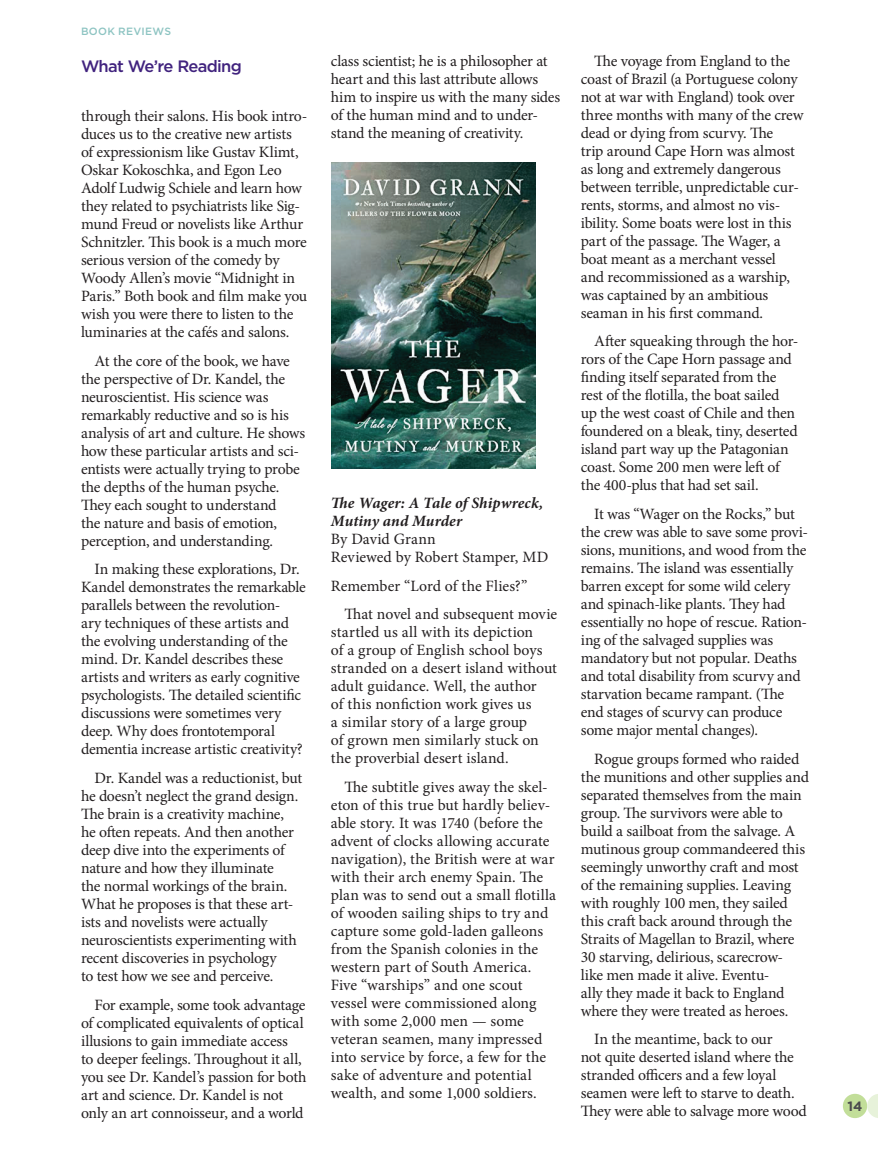
<style>
.page{position:relative;width:878px;height:1175px;background:#fff}
.page>*{position:absolute;margin:0;border:0;box-sizing:border-box;transform-origin:0 0}
.t1{font:500 16.5px "Gotham";letter-spacing:-.04em;color:#41237e}
.t2{font:15.75px/18px "Minion Pro";letter-spacing:-.015em;color:#231f20}
.t3{font:15.75px/18px "Minion Pro";letter-spacing:.005em;color:#231f20}
.t4{font:italic 700 15.75px/18px "Minion Pro";letter-spacing:.005em;color:#231f20}
.t5{font:700 13.5px "Gotham";color:#4b4c4d}
.t6{font:500 10.5px "Gotham";letter-spacing:.03em;color:#8dc4c2}
</style>
<div class="page">
<div style="left:842px;top:1093px;width:25px;height:25px;background:#c2de99;border-radius:50%"></div>
<svg style="left:867px;top:1094px;width:11px;height:24px"></svg>
<img style="left:331px;top:162px;width:204px;height:306px">
<p class="t6" style="left:81px;top:25px;width:92px">BOOK REVIEWS</p>
<p class="t1" style="left:81px;top:55px;width:162px">What We’re Reading</p>
<p class="t2" style="left:81px;top:107px;width:228px">through their salons. His book intro&shy;duces us to the creative new artists of expressionism like Gustav Klimt, Oskar Kokoschka, and Egon Leo Adolf Ludwig Schiele and learn how they related to psychiatrists like Sig&shy;mund Freud or novelists like Arthur Schnitzler. This book is a much more serious version of the comedy by Woody Allen’s movie “Midnight in Paris.” Both book and film make you wish you were there to listen to the luminaries at the cafés and salons.</p>
<p class="t2" style="left:81px;top:352px;width:226px;text-indent:13px">At the core of the book, we have the perspective of Dr. Kandel, the neuroscientist. His science was remarkably reductive and so is his analysis of art and culture. He shows how these particular artists and sci&shy;entists were actually trying to probe the depths of the human psyche.<br>They each sought to understand<br>the nature and basis of emotion, perception, and understanding.</p>
<p class="t2" style="left:81px;top:560px;width:226px;text-indent:13px">In making these explorations, Dr.<br>Kandel demonstrates the remarkable parallels between the revolution-<br>ary techniques of these artists and the evolving understanding of the mind. Dr. Kandel describes these artists and writers as early cognitive psychologists. The detailed scientific discussions were sometimes very deep. Why does frontotemporal dementia increase artistic creativity?</p>
<p class="t2" style="left:81px;top:769px;width:223px;text-indent:13px">Dr. Kandel was a reductionist, but he doesn’t neglect the grand design.<br>The brain is a creativity machine, he often repeats. And then another deep dive into the experiments of nature and how they illuminate<br>the normal workings of the brain.<br>What he proposes is that these art&shy;ists and novelists were actually neuroscientists experimenting with recent discoveries in psychology<br>to test how we see and perceive.</p>
<p class="t2" style="left:81px;top:995px;width:227px;text-indent:13px">For example, some took advantage of complicated equivalents of optical illusions to gain immediate access<br>to deeper feelings. Throughout it all, you see Dr. Kandel’s passion for both art and science. Dr. Kandel is not only an art connoisseur, and a world</p>
<p class="t2" style="left:331px;top:52px;width:231px">class scientist; he is a philosopher at heart and this last attribute allows him to inspire us with the many sides of the human mind and to under&shy;stand the meaning of creativity.</p>
<p class="t4" style="left:331px;top:494px;width:214px">The Wager: A Tale of Shipwreck,<br>Mutiny and Murder</p>
<p class="t3" style="left:331px;top:530px;width:219px">By David Grann<br>Reviewed by Robert Stamper, MD</p>
<p class="t2" style="left:344px;top:571px;width:214px;line-height:28.5px;text-indent:-13px">Remember “Lord of the Flies?”<br>That novel and subsequent movie</p>
<p class="t3" style="left:331px;top:623px;width:228px">startled us all with its depiction<br>of a group of English school boys stranded on a desert island without adult guidance. Well, the author<br>of this nonfiction work gives us<br>a similar story of a large group<br>of grown men similarly stuck on the proverbial desert island.</p>
<p class="t2" style="left:331px;top:778px;width:227px;text-indent:13px">The subtitle gives away the skel&shy;eton of this true but hardly believ&shy;able story. It was 1740 (before the advent of clocks allowing accurate navigation), the British were at war with their arch enemy Spain. The plan was to send out a small flotilla of wooden sailing ships to try and capture some gold-laden galleons from the Spanish colonies in the western part of South America.<br>Five “warships” and one scout vessel were commissioned along with some 2,000 men — some veteran seamen, many impressed into service by force, a few for the sake of adventure and potential wealth, and some 1,000 soldiers.</p>
<p class="t2" style="left:580px;top:52px;width:224px;text-indent:13px">The voyage from England to the coast of Brazil (a Portuguese colony not at war with England) took over three months with many of the crew dead or dying from scurvy. The<br>trip around Cape Horn was almost as long and extremely dangerous between terrible, unpredictable cur&shy;rents, storms, and almost no vis&shy;ibility. Some boats were lost in this part of the passage. The Wager, a boat meant as a merchant vessel<br>and recommissioned as a warship, was captained by an ambitious seaman in his first command.</p>
<p class="t2" style="left:580px;top:332px;width:219px;text-indent:13px">After squeaking through the hor&shy;rors of the Cape Horn passage and finding itself separated from the rest of the flotilla, the boat sailed up the west coast of Chile and then foundered on a bleak, tiny, deserted island part way up the Patagonian coast. Some 200 men were left of the 400-plus that had set sail.</p>
<p class="t2" style="left:580px;top:505px;width:229px;text-indent:13px">It was “Wager on the Rocks,” but the crew was able to save some provi&shy;sions, munitions, and wood from the remains. The island was essentially barren except for some wild celery and spinach-like plants. They had essentially no hope of rescue. Ration&shy;ing of the salvaged supplies was mandatory but not popular. Deaths and total disability from scurvy and starvation became rampant. (The end stages of scurvy can produce some major mental changes).</p>
<p class="t2" style="left:580px;top:749px;width:230px;text-indent:13px">Rogue groups formed who raided the munitions and other supplies and separated themselves from the main group. The survivors were able to build a sailboat from the salvage. A mutinous group commandeered this seemingly unworthy craft and most of the remaining supplies. Leaving with roughly 100 men, they sailed this craft back around through the Straits of Magellan to Brazil, where 30 starving, delirious, scarecrow&shy;like men made it alive. Eventu-<br>ally they made it back to England where they were treated as heroes.</p>
<p class="t2" style="left:580px;top:1030px;width:227px;text-indent:13px">In the meantime, back to our<br>not quite deserted island where the stranded officers and a few loyal seamen were left to starve to death.<br>They were able to salvage more wood</p>
<p class="t5" style="left:847px;top:1096px;width:16px">14</p>
</div>
